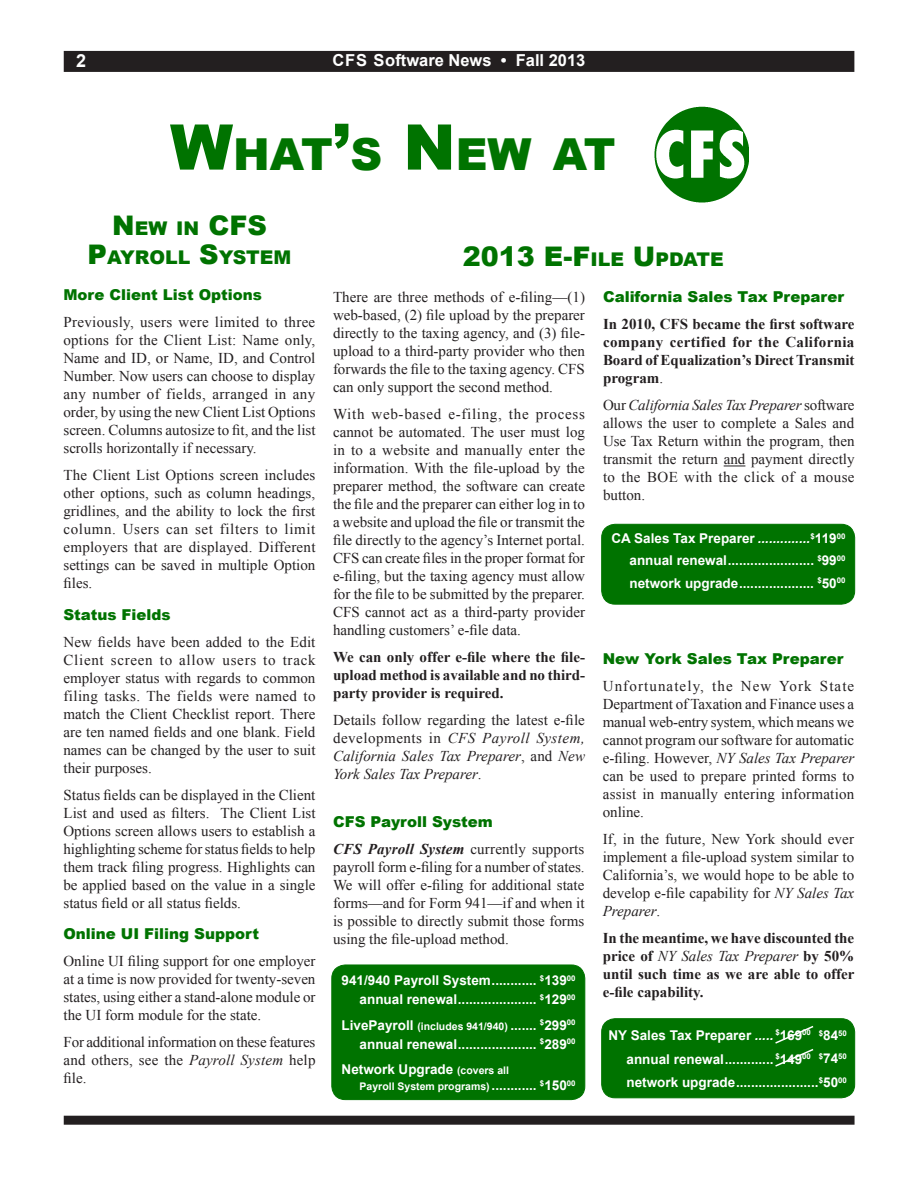
<style>
.page{position:relative;width:918px;height:1188px;background:#fff}
.page>*{position:absolute;margin:0;border:0;box-sizing:border-box;transform-origin:0 0}
.Headline{font:900 44.1px "Arial";letter-spacing:-.035em;color:#007300}
.Headline-2{font:900 27px "Arial";color:#007300}
.Headline-3{font:900 18.9px "Arial";color:#007300}
.t1{font:700 18px "Arial";color:#fff}
.Banner{font:700 16.5px "Arial";color:#fff}
.t2{font:15px/18px "Times New Roman";color:#231f20;text-align:justify}
.t3{font:700 15px/18px "Times New Roman";letter-spacing:-.005em;color:#231f20;text-align:justify}
.t4{font:italic 15px/18px "Times New Roman";letter-spacing:.005em;color:#231f20;text-align:justify}
.Heading{font:900 15px "Arial";color:#007300}
.t5{font:700 13.5px "Arial";color:#fff}
.t6{font:700 10.5px "Arial";color:#fff}
.t7{font:700 7.8px "Arial";color:#fff}
.s1{font-size:63px}
.s2{font-size:18.9px}
.s3{font-size:27px}
.s4{font-style:italic}
.s5{font-style:normal}
.s6{font-weight:700;font-style:italic}
.s7{font-size:10.5px}
.s8{font-size:13.5px}
.s9{font-weight:400}
.s10{font-weight:400;font-style:italic}
</style>
<div class="page">
<div style="left:64px;top:52px;width:790px;height:19px;background:#231f20"></div>
<div style="left:64px;top:51px;width:790px;height:21px;border:2px solid #231f20"></div>
<div style="left:64px;top:1116px;width:791px;height:9px;background:#231f20"></div>
<img style="left:654px;top:107px;width:95px;height:95px">
<div style="left:332px;top:965px;width:253px;height:135px;background:#007300;border-radius:14px"></div>
<div style="left:332px;top:965px;width:253px;height:135px;border:1px solid #007300;border-radius:14px"></div>
<div style="left:602px;top:524px;width:253px;height:80px;background:#007300;border-radius:14px"></div>
<div style="left:602px;top:524px;width:253px;height:80px;border:1px solid #007300;border-radius:14px"></div>
<svg style="left:724px;top:466px;width:21px;height:1px"></svg>
<div style="left:602px;top:1019px;width:253px;height:79px;background:#007300;border-radius:14px"></div>
<div style="left:602px;top:1018px;width:253px;height:80px;border:1px solid #007300;border-radius:14px"></div>
<svg style="left:775px;top:1025px;width:39px;height:42px"></svg>
<p class="t1" style="left:76px;top:49px;width:12px">2</p>
<p class="Banner" style="left:333px;top:49px;width:254px">CFS Software News • Fall 2013</p>
<p class="Headline" style="left:170px;top:122px;width:445px"><span class="s1">W</span>hat<span class="s1">’</span>s <span class="s1">N</span> ew at</p>
<p class="Headline-2" style="left:112px;top:206px;width:154px">N<span class="s2">ew in</span> CFS</p>
<p class="Headline-3" style="left:88px;top:243px;width:205px"><span class="s3">P</span>ayroll <span class="s3">S</span>ystem</p>
<p class="Heading" style="left:63px;top:284px;width:200px">More Client List Options</p>
<p class="t2" style="left:63px;top:313px;width:254px">Previously, users were limited to three options for the Client List: Name only, Name and ID, or Name, ID, and Control Number. Now users can choose to display any number of fields, arranged in any order, by using the new Client List Options screen. Columns autosize to fit, and the list scrolls horizontally if necessary.</p>
<p class="t2" style="left:63px;top:466px;width:254px">The Client List Options screen includes other options, such as column headings, gridlines, and the ability to lock the first column. Users can set filters to limit employers that are displayed. Different settings can be saved in multiple Option files.</p>
<p class="Heading" style="left:63px;top:603px;width:109px">Status Fields</p>
<p class="t2" style="left:63px;top:632px;width:254px">New fields have been added to the Edit Client screen to allow users to track employer status with regards to common filing tasks. The fields were named to match the Client Checklist report. There are ten named fields and one blank. Field names can be changed by the user to suit their purposes.</p>
<p class="t2" style="left:63px;top:785px;width:254px">Status fields can be displayed in the Client List and used as filters. The Client List Options screen allows users to establish a highlighting scheme for status fields to help them track filing progress. Highlights can be applied based on the value in a single status field or all status fields.</p>
<p class="Heading" style="left:63px;top:923px;width:197px">Online UI Filing Support</p>
<p class="t2" style="left:63px;top:952px;width:254px">Online UI filing support for one employer at a time is now provided for twenty-seven states, using either a stand-alone module or the UI form module for the state.</p>
<p class="t2" style="left:63px;top:1033px;width:254px">For additional information on these features and others, see the <span class="s4">Payroll System</span> help file.</p>
<p class="Headline-2" style="left:463px;top:237px;width:262px">2013 E-F<span class="s2">i le</span> U <span class="s2">pdate</span></p>
<p class="t2" style="left:333px;top:287px;width:254px">There are three methods of e-filing—(1) web-based, (2) file upload by the preparer directly to the taxing agency, and (3) file&shy;upload to a third-party provider who then forwards the file to the taxing agency. CFS can only support the second method.</p>
<p class="t2" style="left:333px;top:404px;width:254px">With web-based e-filing, the process cannot be automated. The user must log in to a website and manually enter the information. With the file-upload by the preparer method, the software can create the file and the preparer can either log in to a website and upload the file or transmit the file directly to the agency’s Internet portal.<br>CFS can create files in the proper format for e-filing, but the taxing agency must allow for the file to be submitted by the preparer.<br>CFS cannot act as a third-party provider handling customers’ e-file data.</p>
<p class="t3" style="left:333px;top:647px;width:254px">We can only offer e-file where the file&shy;upload method is available and no third&shy;party provider is required.</p>
<p class="t4" style="left:333px;top:710px;width:254px"><span class="s5">Details follow regarding the latest e-file developments in</span> CFS Payroll System, California Sales Tax Preparer<span class="s5">, and</span> New York Sales Tax Preparer<span class="s5">.</span></p>
<p class="Heading" style="left:333px;top:810px;width:161px">CFS Payroll System</p>
<p class="t2" style="left:333px;top:839px;width:253px"><span class="s6">CFS Payroll System</span> currently supports payroll form e-filing for a number of states.<br>We will offer e-filing for additional state forms—and for Form 941—if and when it is possible to directly submit those forms using the file-upload method.</p>
<p class="t5" style="left:342px;top:971px;width:235px">941/940 Payroll System............ <sup>$</sup>139<sup>00</sup></p>
<p class="t5" style="left:360px;top:991px;width:217px">annual renewal..................... <sup>$</sup>129<sup>00</sup></p>
<p class="t5" style="left:342px;top:1016px;width:235px">LivePayroll <span class="s7">(includes 941/940)</span> ....... <sup>$</sup>299<sup>00</sup></p>
<p class="t5" style="left:360px;top:1035px;width:217px">annual renewal..................... <sup>$</sup>289<sup>00</sup></p>
<p class="t5" style="left:342px;top:1060px;width:169px">Network Upgrade <span class="s7">(covers all</span></p>
<p class="t6" style="left:360px;top:1080px;width:217px">Payroll System programs) <span class="s8">............</span> <sup>$</sup><span class="s8">150</span><sup>00</sup></p>
<p class="Heading" style="left:603px;top:286px;width:243px">California Sales Tax Preparer</p>
<p class="t3" style="left:603px;top:315px;width:253px">In 2010, CFS became the first software company certified for the California Board of Equalization’s Direct Transmit program<span class="s9">.</span></p>
<p class="t2" style="left:603px;top:396px;width:253px">Our <span class="s4">California Sales Tax Preparer</span> software allows the user to complete a Sales and Use Tax Return within the program, then transmit the return and payment directly to the BOE with the click of a mouse button.</p>
<p class="t5" style="left:612px;top:530px;width:235px">CA Sales Tax Preparer<span class="s4">...............</span><sup>$</sup>119<sup>00</sup></p>
<p class="t5" style="left:630px;top:552px;width:217px">annual renewal....................... <sup>$</sup>99<sup>00</sup></p>
<p class="t5" style="left:630px;top:574px;width:217px">network upgrade.................... <sup>$</sup>50<sup>00</sup></p>
<p class="Heading" style="left:603px;top:648px;width:242px">New York Sales Tax Preparer</p>
<p class="t2" style="left:603px;top:677px;width:253px">Unfortunately, the New York State Department of Taxation and Finance uses a manual web-entry system, which means we cannot program our software for automatic e-filing. However, <span class="s4">NY Sales Tax Preparer </span>can be used to prepare printed forms to assist in manually entering information online.</p>
<p class="t2" style="left:603px;top:830px;width:253px">If, in the future, New York should ever implement a file-upload system similar to California’s, we would hope to be able to develop e-file capability for <span class="s4">NY Sales Tax Preparer</span>.</p>
<p class="t3" style="left:603px;top:929px;width:253px">In the meantime, we have discounted the price of <span class="s10">NY Sales Tax Preparer</span> by 50% until such time as we are able to offer e-file capability.</p>
<p class="t5" style="left:609px;top:1026px;width:204px">NY Sales Tax Preparer<span class="s4">......</span> <sup>$</sup>169<sup>00</sup></p>
<p class="t5" style="left:627px;top:1050px;width:186px">annual renewal............. <sup>$</sup>149<sup>00</sup></p>
<p class="t5" style="left:627px;top:1074px;width:222px">network upgrade......................<sup>$</sup>50<sup>00</sup></p>
<p class="t7" style="left:819px;top:1028px;width:30px">$<span class="s8">84</span>50</p>
<p class="t7" style="left:819px;top:1051px;width:30px">$<span class="s8">74</span>50</p>
</div>
